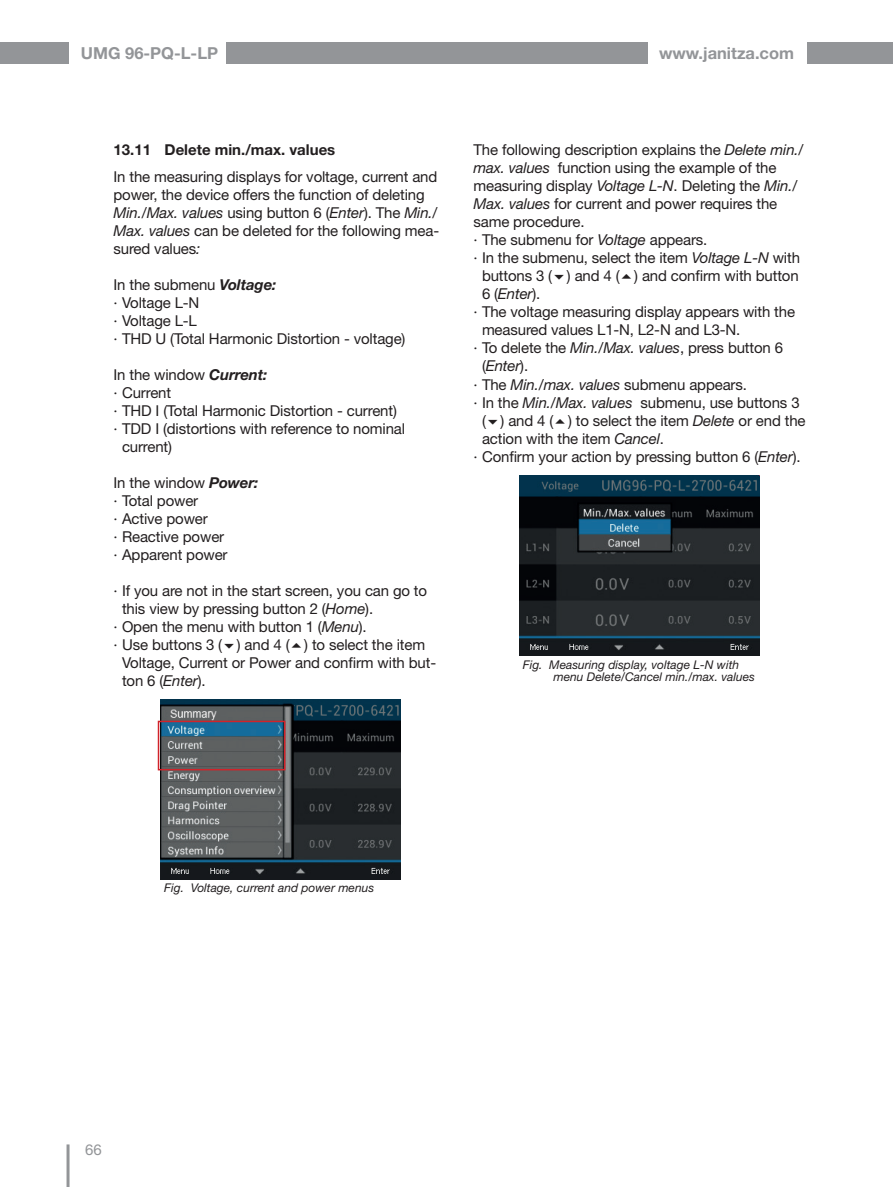
<style>
.page{position:relative;width:893px;height:1187px;background:#fff}
.page>*{position:absolute;margin:0;border:0;box-sizing:border-box;transform-origin:0 0}
.t1{font:700 16.5px "Helvetica Neue LT Pro";color:#939598}
._18_10pt_Fliesstext{font:15px/18px "Helvetica Neue LT Pro";letter-spacing:-.01em;color:#231f20}
._18_10pt_H2_Kapitel_num{font:700 15px "Helvetica Neue LT Pro";color:#231f20}
.t2{font:15px "Helvetica Neue LT Pro";color:#939598}
._18_8pt_Abbildung_Abb{font:italic 12px/12px "Helvetica Neue LT Pro";color:#231f20}
.s1{font-style:italic}
.s2{font-weight:700;font-style:italic}
</style>
<div class="page">
<div style="left:0;top:43px;width:68px;height:21px;background:#939598"></div>
<hr style="left:67px;top:1144px;width:3px;height:42px;background:#939598">
<div style="left:226px;top:43px;width:421px;height:21px;background:#939598"></div>
<div style="left:808px;top:43px;width:85px;height:21px;background:#939598"></div>
<img style="left:161px;top:699px;width:240px;height:180px">
<img style="left:296px;top:704px;width:103px;height:12px">
<img style="left:168px;top:709px;width:60px;height:11px">
<div style="left:158px;top:720px;width:127px;height:50px;border:2px solid #d1232a"></div>
<img style="left:519px;top:475px;width:240px;height:180px">
<img style="left:601px;top:479px;width:156px;height:12px">
<p class="t1" style="left:81px;top:43px;width:139px">UMG 96-PQ-L-LP</p>
<p class="t1" style="left:659px;top:43px;width:137px">www.janitza.com</p>
<h2 class="_18_10pt_H2_Kapitel_num" style="left:114px;top:141px;width:223px">13.11 Delete min./max. values</h2>
<p class="_18_10pt_Fliesstext" style="left:114px;top:167px;width:327px">In the measuring displays for voltage, current and power, the device offers the function of deleting <span class="s1">Min./Max. values</span> using button 6 (<span class="s1">Enter</span>). The <span class="s1">Min./ Max. values</span> can be deleted for the following mea&shy;sured values<span class="s1">:</span></p>
<p class="_18_10pt_Fliesstext" style="left:114px;top:275px;width:164px">In the submenu <span class="s2">Voltage:</span></p>
<p class="_18_10pt_Fliesstext" style="left:114px;top:293px;width:87px">· Voltage L-N</p>
<p class="_18_10pt_Fliesstext" style="left:114px;top:311px;width:85px">· Voltage L-L</p>
<p class="_18_10pt_Fliesstext" style="left:114px;top:329px;width:293px">· THD U (Total Harmonic Distortion - voltage)</p>
<p class="_18_10pt_Fliesstext" style="left:114px;top:365px;width:155px">In the window <span class="s2">Current:</span></p>
<p class="_18_10pt_Fliesstext" style="left:114px;top:383px;width:59px">· Current</p>
<p class="_18_10pt_Fliesstext" style="left:114px;top:401px;width:285px">· THD I (Total Harmonic Distortion - current)</p>
<p class="_18_10pt_Fliesstext" style="left:122px;top:419px;width:285px;text-indent:-9px">· TDD I (distortions with reference to nominal current)</p>
<p class="_18_10pt_Fliesstext" style="left:114px;top:473px;width:146px">In the window <span class="s2">Power:</span></p>
<p class="_18_10pt_Fliesstext" style="left:114px;top:491px;width:86px">· Total power</p>
<p class="_18_10pt_Fliesstext" style="left:114px;top:509px;width:96px">· Active power</p>
<p class="_18_10pt_Fliesstext" style="left:114px;top:527px;width:112px">· Reactive power</p>
<p class="_18_10pt_Fliesstext" style="left:114px;top:545px;width:116px">· Apparent power</p>
<p class="_18_10pt_Fliesstext" style="left:122px;top:581px;width:307px;text-indent:-9px">· If you are not in the start screen, you can go to this view by pressing button 2 (<span class="s1">Home</span>).</p>
<p class="_18_10pt_Fliesstext" style="left:114px;top:617px;width:255px">· Open the menu with button 1 (<span class="s1">Menu</span>).</p>
<p class="_18_10pt_Fliesstext" style="left:122px;top:635px;width:316px;text-indent:-9px">· Use buttons 3 ( ) and 4 ( ) to select the item<br>Voltage, Current or Power and confirm with but&shy;ton 6 (<span class="s1">Enter</span>).</p>
<p class="_18_10pt_Fliesstext" style="left:473px;top:141px;width:332px">The following description explains the <span class="s1">Delete min./ max. values</span> function using the example of the measuring display <span class="s1">Voltage L-N</span>. Deleting the <span class="s1">Min./ Max. values</span> for current and power requires the same procedure.</p>
<p class="_18_10pt_Fliesstext" style="left:473px;top:231px;width:235px">· The submenu for <span class="s1">Voltage</span> appears.</p>
<p class="_18_10pt_Fliesstext" style="left:482px;top:249px;width:320px;text-align:justify;text-indent:-9px">· In the submenu, select the item <span class="s1">Voltage L-N</span> with buttons 3 ( ) and 4 ( ) and confirm with button 6 (<span class="s1">Enter</span>).</p>
<p class="_18_10pt_Fliesstext" style="left:482px;top:303px;width:315px;text-indent:-9px">· The voltage measuring display appears with the measured values L1-N, L2-N and L3-N.</p>
<p class="_18_10pt_Fliesstext" style="left:482px;top:339px;width:303px;text-indent:-9px">· To delete the <span class="s1">Min./Max. values</span>, press button 6 (<span class="s1">Enter</span>).</p>
<p class="_18_10pt_Fliesstext" style="left:473px;top:375px;width:275px">· The <span class="s1">Min./max. values</span> submenu appears.</p>
<p class="_18_10pt_Fliesstext" style="left:482px;top:393px;width:325px;text-indent:-9px">· In the <span class="s1">Min./Max. values</span> submenu, use buttons 3 ( ) and 4 ( ) to select the item <span class="s1">Delete</span> or end the action with the item <span class="s1">Cancel</span>.</p>
<p class="_18_10pt_Fliesstext" style="left:473px;top:447px;width:329px">· Confirm your action by pressing button 6 (<span class="s1">Enter</span>).</p>
<p class="_18_8pt_Abbildung_Abb" style="left:554px;top:658px;width:203px;text-indent:-31px">Fig. Measuring display, voltage L-N with menu Delete/Cancel min./max. values</p>
<p class="_18_8pt_Abbildung_Abb" style="left:164px;top:881px;width:211px">Fig. Voltage, current and power menus</p>
<p class="t2" style="left:85px;top:1140px;width:18px">66</p>
</div>
